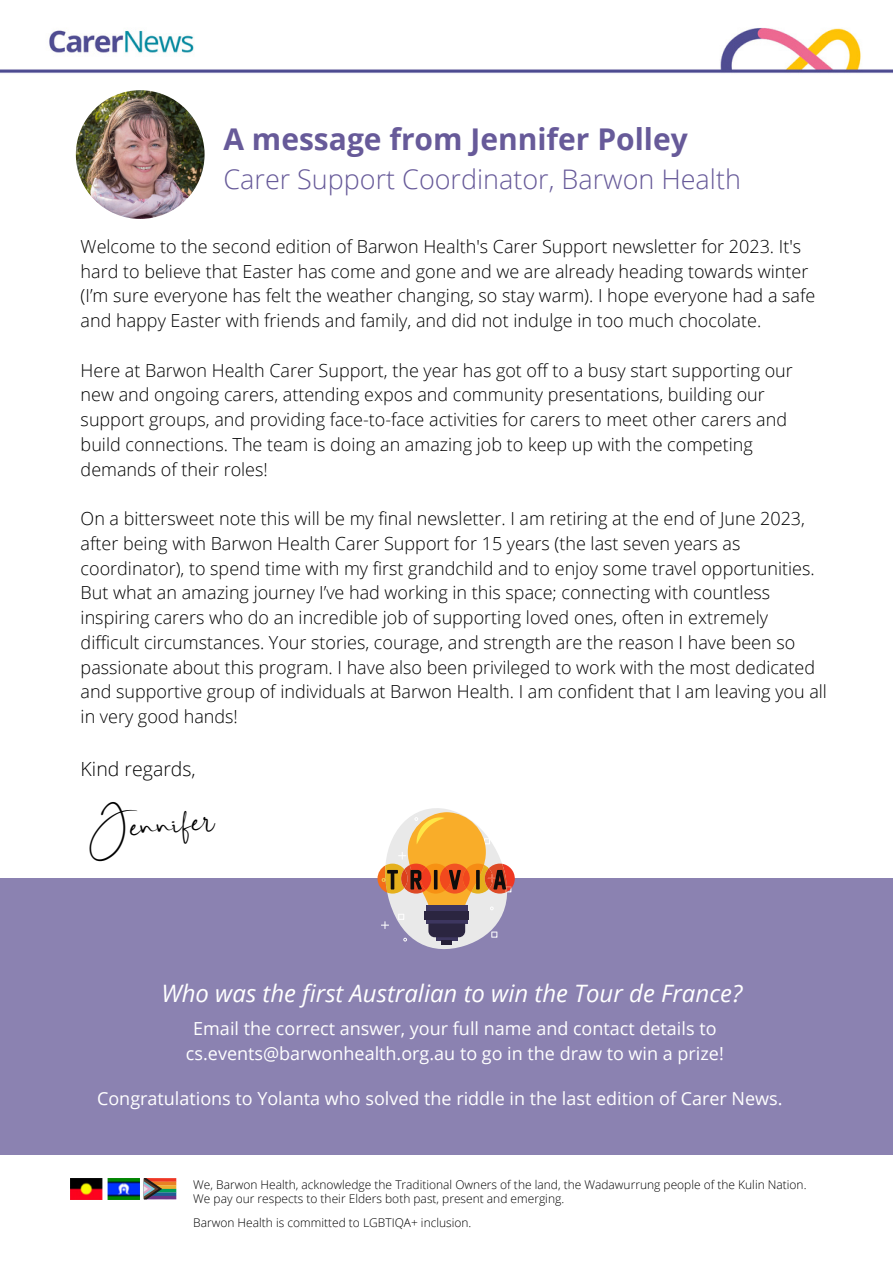
<style>
.page{position:relative;width:893px;height:1264px;background:#fff}
.page>*{position:absolute;margin:0;border:0;box-sizing:border-box;transform-origin:0 0}
.t1{font:42px "Brilliant Signature 1";color:#000}
.t2{font:700 30px "Open Sans";color:#675a99}
.t3{font:300 27px "Open Sans";color:#675a99}
.t4{font:italic 24px "Open Sans";color:#fff}
.t5{font:300 19.5px "Open Sans";color:#000}
.t6{font:300 18px/24.8px "Open Sans";color:#000}
.t7{font:18px/25px "Open Sans";color:#fff;text-align:center}
.t8{font:300 12px/14px "Open Sans";color:#000}
</style>
<div class="page">
<img style="left:0;top:27px;width:892px;height:1173px">
<div style="left:0;top:877px;width:892px;height:277px;background:#8b82b1"></div>
<img style="left:76px;top:90px;width:128px;height:129px;border-radius:50%">
<img style="left:70px;top:1177px;width:70px;height:22px">
<svg style="left:144px;top:1177px;width:32px;height:22px"></svg>
<svg style="left:377px;top:800px;width:139px;height:149px"></svg>
<h2 class="t2" style="left:223px;top:118px;width:466px">A message from Jennifer Polley</h2>
<h3 class="t3" style="left:223px;top:160px;width:519px">Carer Support Coordinator, Barwon Health</h3>
<p class="t6" style="left:81px;top:233px;width:736px">Welcome to the second edition of Barwon Health's Carer Support newsletter for 2023. It's hard to believe that Easter has come and gone and we are already heading towards winter (I’m sure everyone has felt the weather changing, so stay warm). I hope everyone had a safe and happy Easter with friends and family, and did not indulge in too much chocolate.</p>
<p class="t6" style="left:81px;top:357px;width:713px">Here at Barwon Health Carer Support, the year has got off to a busy start supporting our new and ongoing carers, attending expos and community presentations, building our support groups, and providing face-to-face activities for carers to meet other carers and build connections. The team is doing an amazing job to keep up with the competing demands of their roles!</p>
<p class="t6" style="left:81px;top:505px;width:747px">On a bittersweet note this will be my final newsletter. I am retiring at the end of June 2023, after being with Barwon Health Carer Support for 15 years (the last seven years as coordinator), to spend time with my first grandchild and to enjoy some travel opportunities.<br>But what an amazing journey I’ve had working in this space; connecting with countless inspiring carers who do an incredible job of supporting loved ones, often in extremely difficult circumstances. Your stories, courage, and strength are the reason I have been so passionate about this program. I have also been privileged to work with the most dedicated and supportive group of individuals at Barwon Health. I am confident that I am leaving you all in very good hands!</p>
<p class="t5" style="left:81px;top:755px;width:117px">Kind regards,</p>
<h1 class="t1" style="left:81px;top:808px;width:133px;rotate:-5deg">Jennifer</h1>
<h3 class="t4" style="left:161px;top:976px;width:582px">Who was the first Australian to win the Tour de France?</h3>
<p class="t7" style="left:186px;top:1015px;width:539px">Email the correct answer, your full name and contact details to cs.events@barwonhealth.org.au to go in the draw to win a prize!</p>
<p class="t7" style="left:97px;top:1085px;width:687px">Congratulations to Yolanta who solved the riddle in the last edition of Carer News.</p>
<p class="t8" style="left:193px;top:1177px;width:614px">We, Barwon Health, acknowledge the Traditional Owners of the land, the Wadawurrung people of the Kulin Nation.<br>We pay our respects to their Elders both past, present and emerging.</p>
<p class="t8" style="left:193px;top:1215px;width:280px">Barwon Health is committed to LGBTIQA+ inclusion.</p>
</div>
